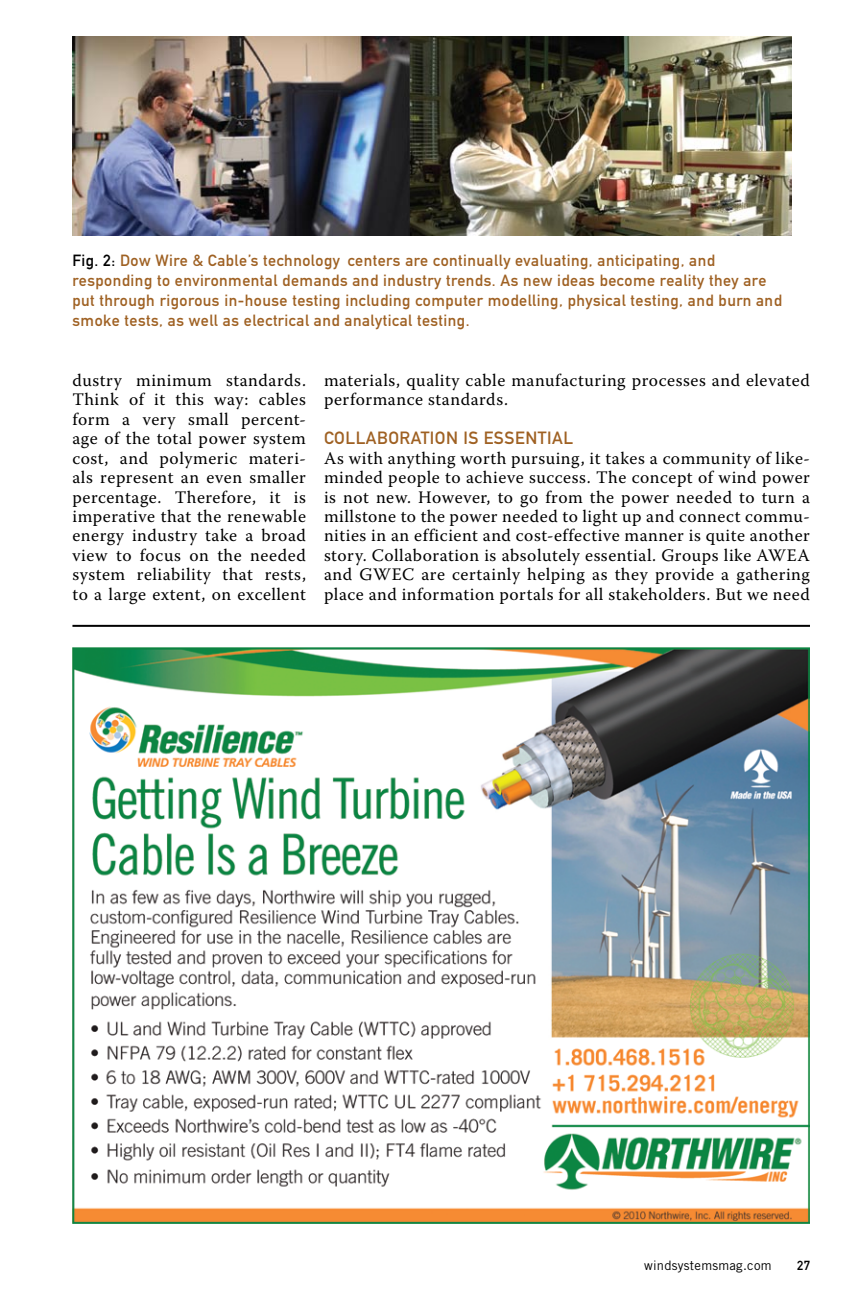
<style>
.page{position:relative;width:846px;height:1296px;background:#fff}
.page>*{position:absolute;margin:0;border:0;box-sizing:border-box;transform-origin:0 0}
.t1{font:17.6px/19.4px "Warnock Pro";letter-spacing:.03em;color:#000;text-align:justify}
.t2{font:17.6px "DIN Mittelschrift Alternate";letter-spacing:.03em;color:#9f6123}
.t3{font:16px/20px "DIN Mittelschrift Alternate";letter-spacing:.03em;color:#9f6123}
.t4{font:13px "Trade Gothic";letter-spacing:.02em;color:#000}
.t5{font:13px "DIN Mittelschrift Alternate";color:#000}
.s1{color:#000}
</style>
<div class="page">
<img style="left:72px;top:36px;width:720px;height:200px">
<img style="left:72px;top:648px;width:738px;height:576px">
<hr style="left:72px;top:625px;width:738px;height:2px;background:#000">
<p class="t3" style="left:72px;top:250px;width:711px"><span class="s1">Fig. 2:</span> Dow Wire &amp; Cable’s technology centers are continually evaluating, anticipating, and responding to environmental demands and industry trends. As new ideas become reality they are put through rigorous in-house testing including computer modelling, physical testing, and burn and smoke tests, as well as electrical and analytical testing.</p>
<p class="t1" style="left:72px;top:370px;width:235px">dustry minimum standards.<br>Think of it this way: cables form a very small percent&shy;age of the total power system cost, and polymeric materi&shy;als represent an even smaller percentage. Therefore, it is imperative that the renewable energy industry take a broad view to focus on the needed system reliability that rests, to a large extent, on excellent</p>
<p class="t1" style="left:324px;top:370px;width:487px">materials, quality cable manufacturing processes and elevated performance standards.</p>
<p class="t2" style="left:324px;top:428px;width:203px">Collaboration is Essent</p>
<p class="t2" style="left:547px;top:428px;width:27px">ial</p>
<p class="t1" style="left:324px;top:448px;width:488px">As with anything worth pursuing, it takes a community of like&shy;minded people to achieve success. The concept of wind power is not new. However, to go from the power needed to turn a millstone to the power needed to light up and connect commu&shy;nities in an efficient and cost-effective manner is quite another story. Collaboration is absolutely essential. Groups like AWEA and GWEC are certainly helping as they provide a gathering place and information portals for all stakeholders. But we need</p>
<p class="t4" style="left:644px;top:1258px;width:129px">windsystemsmag.com</p>
<p class="t5" style="left:797px;top:1258px;width:14px">27</p>
</div>
